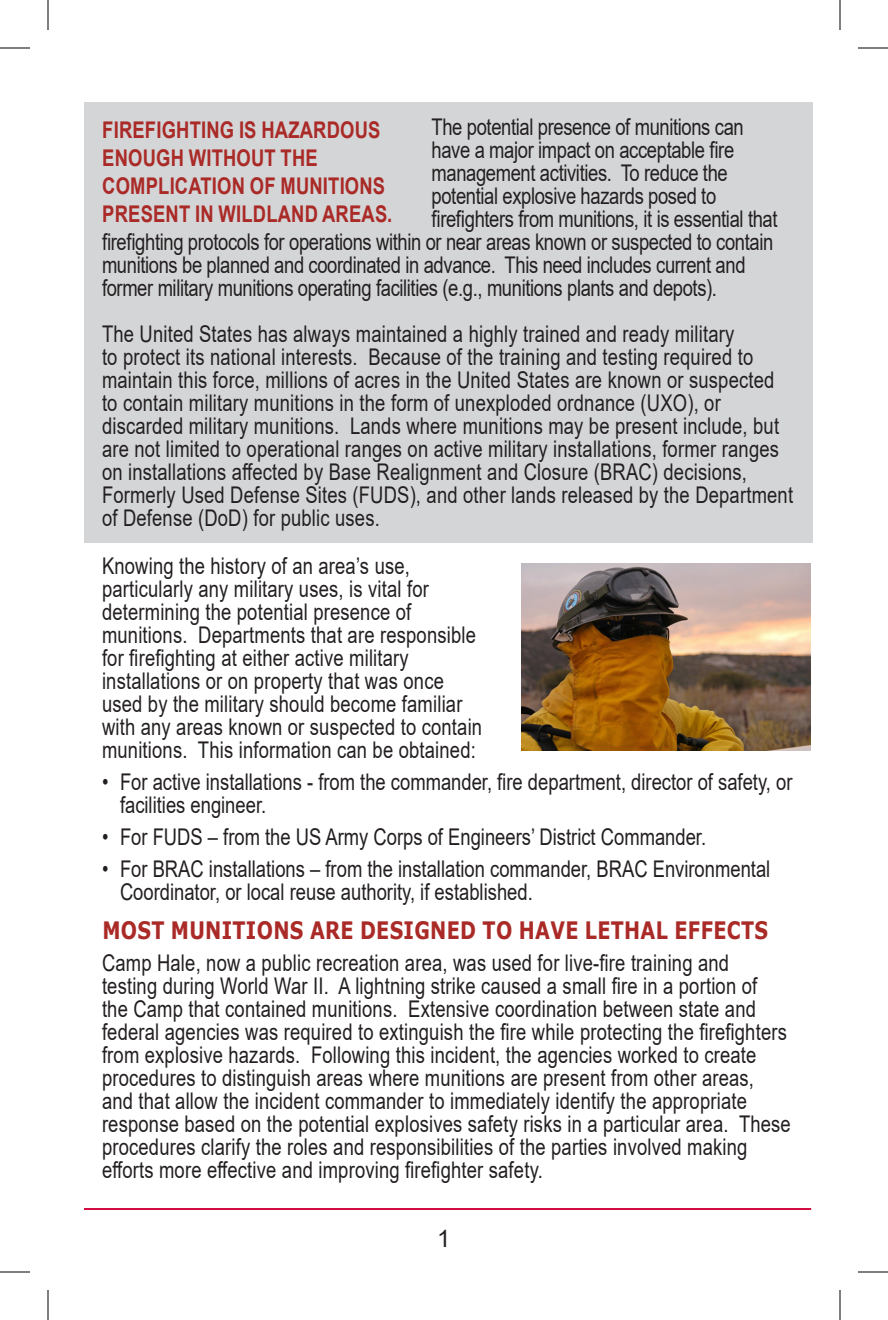
<style>
.page{position:relative;width:888px;height:1320px;background:#fff}
.page>*{position:absolute;margin:0;border:0;box-sizing:border-box;transform-origin:0 0}
.Subhead-Red_all_caps{font:700 24px "Verdana";letter-spacing:.015em;color:#aa2a27;scale:.8 1}
.t1{font:24px "Arial";color:#231f20}
.body{font:23px/23px "Arial";letter-spacing:.01em;color:#231f20;scale:.8 1}
.body-2{font:23px "Arial";letter-spacing:-.02em;color:#231f20;scale:.8 1}
.Subhead-Red_all_caps-2{font:700 23px/28px "Arial";letter-spacing:.01em;color:#aa2a27;scale:.8 1}
</style>
<div class="page">
<hr style="left:84px;top:1208px;width:727px;height:2px;background:#d20d44">
<div style="left:84px;top:102px;width:729px;height:441px;background:#d4d5d7"></div>
<img style="left:522px;top:564px;width:288px;height:187px">
<hr style="left:0;top:48px;width:30px;height:1px;background:#000">
<hr style="left:858px;top:48px;width:30px;height:1px;background:#000">
<hr style="left:0;top:1272px;width:30px;height:1px;background:#000">
<hr style="left:858px;top:1272px;width:30px;height:1px;background:#000">
<hr style="left:48px;top:0;width:1px;height:30px;background:#000">
<hr style="left:48px;top:1290px;width:1px;height:30px;background:#000">
<hr style="left:840px;top:0;width:1px;height:30px;background:#000">
<hr style="left:840px;top:1290px;width:1px;height:30px;background:#000">
<p class="body-2" style="left:432px;top:112px;width:392px">The potential presence of munitions can</p>
<p class="body-2" style="left:432px;top:135px;width:380px">have a major impact on acceptable fire</p>
<p class="body-2" style="left:432px;top:158px;width:372px">management activities. To reduce the</p>
<p class="body-2" style="left:432px;top:181px;width:357px">potential explosive hazards posed to</p>
<p class="body-2" style="left:432px;top:204px;width:434px">firefighters from munitions, it is essential that</p>
<p class="body-2" style="left:102px;top:227px;width:841px">firefighting protocols for operations within or near areas known or suspected to contain</p>
<p class="body-2" style="left:102px;top:250px;width:806px">munitions be planned and coordinated in advance. This need includes current and</p>
<p class="body-2" style="left:102px;top:273px;width:770px">former military munitions operating facilities (e.g., munitions plants and depots).</p>
<p class="body" style="left:102px;top:322px;width:865px">The United States has always maintained a highly trained and ready military<br>to protect its national interests. Because of the training and testing required to maintain this force, millions of acres in the United States are known or suspected to contain military munitions in the form of unexploded ordnance (UXO), or discarded military munitions. Lands where munitions may be present include, but are not limited to operational ranges on active military installations, former ranges on installations affected by Base Realignment and Closure (BRAC) decisions, Formerly Used Defense Sites (FUDS), and other lands released by the Department of Defense (DoD) for public uses.</p>
<p class="Subhead-Red_all_caps-2" style="left:102px;top:116px;width:364px">FIREFIGHTING IS HAZARDOUS<br>ENOUGH WITHOUT THE<br>COMPLICATION OF MUNITIONS<br>PRESENT IN WILDLAND AREAS.</p>
<p class="body" style="left:102px;top:555px;width:477px">Knowing the history of an area’s use, particularly any military uses, is vital for determining the potential presence of munitions. Departments that are responsible for firefighting at either active military installations or on property that was once used by the military should become familiar with any areas known or suspected to contain munitions. This information can be obtained:</p>
<p class="body" style="left:120px;top:771px;width:842px;text-indent:-18px">• For active installations - from the commander, fire department, director of safety, or facilities engineer.</p>
<p class="body" style="left:102px;top:826px;width:757px">• For FUDS – from the US Army Corps of Engineers’ District Commander.</p>
<p class="body" style="left:120px;top:858px;width:814px;text-indent:-18px">• For BRAC installations – from the installation commander, BRAC Environmental<br>Coordinator, or local reuse authority, if established.</p>
<p class="Subhead-Red_all_caps" style="left:102px;top:914px;width:834px">MOST MUNITIONS ARE DESIGNED TO HAVE LETHAL EFFECTS</p>
<p class="body" style="left:102px;top:952px;width:863px">Camp Hale, now a public recreation area, was used for live-fire training and<br>testing during World War II. A lightning strike caused a small fire in a portion of<br>the Camp that contained munitions. Extensive coordination between state and federal agencies was required to extinguish the fire while protecting the firefighters from explosive hazards. Following this incident, the agencies worked to create procedures to distinguish areas where munitions are present from other areas, and that allow the incident commander to immediately identify the appropriate response based on the potential explosives safety risks in a particular area. These procedures clarify the roles and responsibilities of the parties involved making efforts more effective and improving firefighter safety.</p>
<p class="t1" style="left:437px;top:1223px;width:15px">1</p>
</div>
